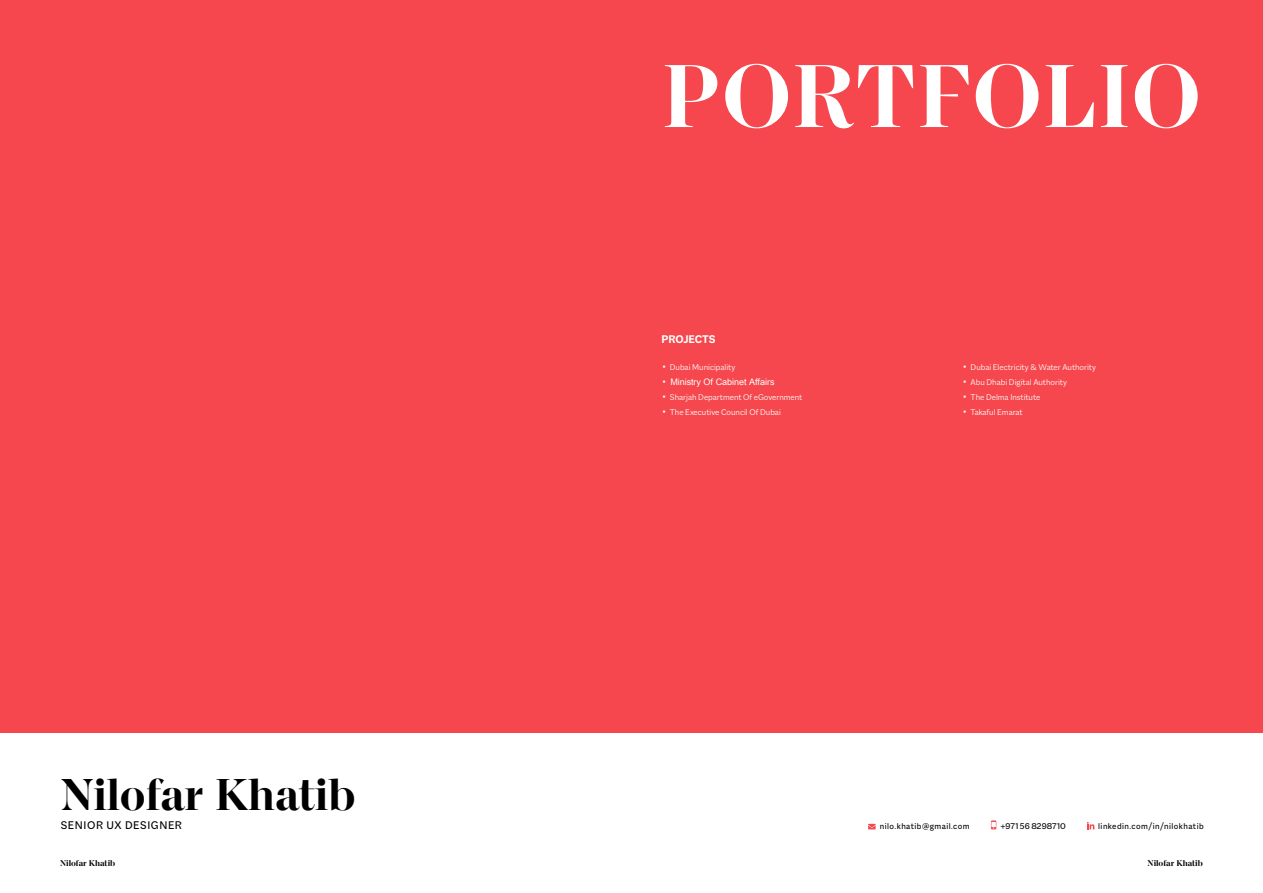
<style>
.page{position:relative;width:1263px;height:893px;background:#fff}
.page>*{position:absolute;margin:0;border:0;box-sizing:border-box;transform-origin:0 0}
.t1{font:700 96px "Macklin Display";color:#fff}
.t2{font:700 48px "Macklin Display";color:#000}
.t3{font:12px "Macklin Sans";letter-spacing:.05em;color:#000}
.t4{font:700 12px "Macklin Sans";letter-spacing:-.005em;color:#fff}
.t5{font:300 9px "Macklin Sans";color:#fff}
.t6{font:9px "Macklin Sans";letter-spacing:.05em;color:#000}
.t7{font:700 9px "Macklin Display";color:#000}
.t8{font:9px "Arial Unicode MS";color:#fff}
.t9{font:9px "Macklin Sans";color:#000}
.s1{font-family:"Arial Unicode MS";font-weight:400}
</style>
<div class="page">
<div style="left:0;top:0;width:1263px;height:732px;background:#f5474d"></div>
<svg style="left:868px;top:824px;width:8px;height:5px"></svg>
<svg style="left:991px;top:820px;width:5px;height:9px"></svg>
<svg style="left:1087px;top:822px;width:7px;height:7px"></svg>
<p class="t2" style="left:61px;top:767px;width:297px">Nilofar Khatib</p>
<p class="t3" style="left:61px;top:819px;width:123px">SENIOR UX DESIGNER</p>
<p class="t7" style="left:60px;top:858px;width:57px">Nilofar Khatib</p>
<p class="t1" style="left:661px;top:40px;width:541px">PORTFOLIO</p>
<p class="t4" style="left:661px;top:332px;width:56px">PROJECTS</p>
<p class="t5" style="left:661px;top:362px;width:75px"><span class="s1">▪</span> Dubai Municipality</p>
<p class="t8" style="left:661px;top:376px;width:114px">▪ Ministry Of Cabinet Affairs</p>
<p class="t5" style="left:661px;top:392px;width:142px"><span class="s1">▪</span> Sharjah Department Of eGovernment</p>
<p class="t5" style="left:661px;top:407px;width:121px"><span class="s1">▪</span> The Executive Council Of Dubai</p>
<p class="t5" style="left:962px;top:362px;width:135px"><span class="s1">▪</span> Dubai Electricity &amp; Water Authority</p>
<p class="t5" style="left:962px;top:377px;width:106px"><span class="s1">▪</span> Abu Dhabi Digital Authority</p>
<p class="t5" style="left:962px;top:392px;width:80px"><span class="s1">▪</span> The Delma Institute</p>
<p class="t5" style="left:962px;top:407px;width:62px"><span class="s1">▪</span> Takaful Emarat</p>
<p class="t6" style="left:880px;top:821px;width:91px">nilo.khatib@gmail.com</p>
<p class="t9" style="left:1000px;top:821px;width:67px">+971 56 8298710</p>
<p class="t6" style="left:1098px;top:821px;width:107px">linkedin.com/in/nilokhatib</p>
<p class="t7" style="left:1147px;top:858px;width:57px">Nilofar Khatib</p>
</div>
